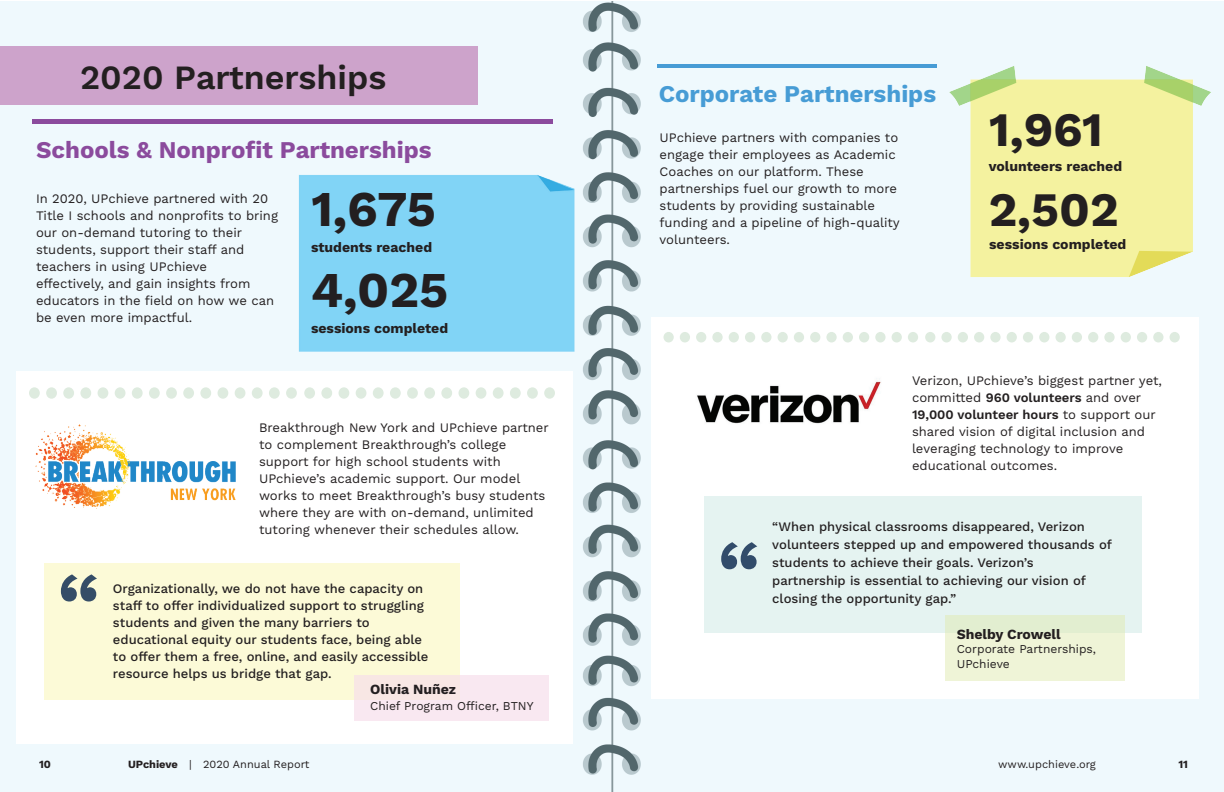
<style>
.page{position:relative;width:1224px;height:792px;background:#fff}
.page>*{position:absolute;margin:0;border:0;box-sizing:border-box;transform-origin:0 0}
.t1{font:600 88.3px "Work Sans";color:#122e53}
.t2{font:700 50px "Work Sans";letter-spacing:-.005em;color:#231f20}
.t3{font:700 48px "Work Sans";color:#231f20}
.t4{font:600 34px "Work Sans";color:#231f20}
.t5{font:700 24px "Work Sans";color:#8b4b9d}
.t6{font:700 24px "Work Sans";color:#479cd5}
.t7{font:700 14px "Work Sans";color:#231f20}
.t8{font:13px/17px "Work Sans";color:#231f20}
.t9{font:500 13px/17px "Work Sans";color:#231f20}
.t10{font:12px/14.4px "Work Sans";color:#231f20}
.t11{font:11px "Work Sans";color:#231f20}
.t12{font:700 11px "Work Sans";color:#231f20}
.s1{font-weight:600}
.s2{font-weight:700}
</style>
<div class="page">
<div style="left:0;top:1px;width:1224px;height:791px;background:#eff9fd"></div>
<div style="left:17px;top:371px;width:556px;height:372px;background:#fff"></div>
<div style="left:29px;top:387px;width:11px;height:12px;background:#deebdf;border-radius:50%"></div>
<div style="left:46px;top:387px;width:11px;height:12px;background:#deebdf;border-radius:50%"></div>
<div style="left:63px;top:387px;width:11px;height:12px;background:#deebdf;border-radius:50%"></div>
<div style="left:80px;top:387px;width:11px;height:12px;background:#deebdf;border-radius:50%"></div>
<div style="left:98px;top:387px;width:10px;height:12px;background:#deebdf;border-radius:50%"></div>
<div style="left:115px;top:387px;width:10px;height:12px;background:#deebdf;border-radius:50%"></div>
<div style="left:132px;top:387px;width:11px;height:12px;background:#deebdf;border-radius:50%"></div>
<div style="left:149px;top:387px;width:11px;height:12px;background:#deebdf;border-radius:50%"></div>
<div style="left:166px;top:387px;width:11px;height:12px;background:#deebdf;border-radius:50%"></div>
<div style="left:183px;top:387px;width:11px;height:12px;background:#deebdf;border-radius:50%"></div>
<div style="left:200px;top:387px;width:11px;height:12px;background:#deebdf;border-radius:50%"></div>
<div style="left:218px;top:387px;width:10px;height:12px;background:#deebdf;border-radius:50%"></div>
<div style="left:235px;top:387px;width:10px;height:12px;background:#deebdf;border-radius:50%"></div>
<div style="left:252px;top:387px;width:11px;height:12px;background:#deebdf;border-radius:50%"></div>
<div style="left:269px;top:387px;width:11px;height:12px;background:#deebdf;border-radius:50%"></div>
<div style="left:286px;top:387px;width:11px;height:12px;background:#deebdf;border-radius:50%"></div>
<div style="left:304px;top:387px;width:11px;height:12px;background:#deebdf;border-radius:50%"></div>
<div style="left:321px;top:387px;width:11px;height:12px;background:#deebdf;border-radius:50%"></div>
<div style="left:339px;top:387px;width:10px;height:12px;background:#deebdf;border-radius:50%"></div>
<div style="left:356px;top:387px;width:10px;height:12px;background:#deebdf;border-radius:50%"></div>
<div style="left:373px;top:387px;width:11px;height:12px;background:#deebdf;border-radius:50%"></div>
<div style="left:390px;top:387px;width:11px;height:12px;background:#deebdf;border-radius:50%"></div>
<div style="left:407px;top:387px;width:11px;height:12px;background:#deebdf;border-radius:50%"></div>
<div style="left:424px;top:387px;width:11px;height:12px;background:#deebdf;border-radius:50%"></div>
<div style="left:441px;top:387px;width:11px;height:12px;background:#deebdf;border-radius:50%"></div>
<div style="left:459px;top:387px;width:10px;height:12px;background:#deebdf;border-radius:50%"></div>
<div style="left:476px;top:387px;width:10px;height:12px;background:#deebdf;border-radius:50%"></div>
<div style="left:493px;top:387px;width:11px;height:12px;background:#deebdf;border-radius:50%"></div>
<div style="left:510px;top:387px;width:11px;height:12px;background:#deebdf;border-radius:50%"></div>
<div style="left:527px;top:387px;width:11px;height:12px;background:#deebdf;border-radius:50%"></div>
<div style="left:544px;top:387px;width:11px;height:12px;background:#deebdf;border-radius:50%"></div>
<div style="left:652px;top:317px;width:547px;height:381px;background:#fff"></div>
<div style="left:664px;top:332px;width:10px;height:10px;background:#deebdf;border-radius:50%"></div>
<div style="left:680px;top:332px;width:10px;height:10px;background:#deebdf;border-radius:50%"></div>
<div style="left:696px;top:332px;width:10px;height:10px;background:#deebdf;border-radius:50%"></div>
<div style="left:712px;top:332px;width:11px;height:10px;background:#deebdf;border-radius:50%"></div>
<div style="left:729px;top:332px;width:10px;height:10px;background:#deebdf;border-radius:50%"></div>
<div style="left:745px;top:332px;width:10px;height:10px;background:#deebdf;border-radius:50%"></div>
<div style="left:761px;top:332px;width:11px;height:10px;background:#deebdf;border-radius:50%"></div>
<div style="left:778px;top:332px;width:10px;height:10px;background:#deebdf;border-radius:50%"></div>
<div style="left:794px;top:332px;width:10px;height:10px;background:#deebdf;border-radius:50%"></div>
<div style="left:810px;top:332px;width:10px;height:10px;background:#deebdf;border-radius:50%"></div>
<div style="left:826px;top:332px;width:11px;height:10px;background:#deebdf;border-radius:50%"></div>
<div style="left:843px;top:332px;width:10px;height:10px;background:#deebdf;border-radius:50%"></div>
<div style="left:859px;top:332px;width:10px;height:10px;background:#deebdf;border-radius:50%"></div>
<div style="left:875px;top:332px;width:11px;height:10px;background:#deebdf;border-radius:50%"></div>
<div style="left:892px;top:332px;width:10px;height:10px;background:#deebdf;border-radius:50%"></div>
<div style="left:908px;top:332px;width:10px;height:10px;background:#deebdf;border-radius:50%"></div>
<div style="left:925px;top:332px;width:10px;height:10px;background:#deebdf;border-radius:50%"></div>
<div style="left:941px;top:332px;width:11px;height:10px;background:#deebdf;border-radius:50%"></div>
<div style="left:958px;top:332px;width:10px;height:10px;background:#deebdf;border-radius:50%"></div>
<div style="left:974px;top:332px;width:10px;height:10px;background:#deebdf;border-radius:50%"></div>
<div style="left:990px;top:332px;width:11px;height:10px;background:#deebdf;border-radius:50%"></div>
<div style="left:1007px;top:332px;width:10px;height:10px;background:#deebdf;border-radius:50%"></div>
<div style="left:1023px;top:332px;width:10px;height:10px;background:#deebdf;border-radius:50%"></div>
<div style="left:1039px;top:332px;width:10px;height:10px;background:#deebdf;border-radius:50%"></div>
<div style="left:1056px;top:332px;width:10px;height:10px;background:#deebdf;border-radius:50%"></div>
<div style="left:1072px;top:332px;width:10px;height:10px;background:#deebdf;border-radius:50%"></div>
<div style="left:1088px;top:332px;width:10px;height:10px;background:#deebdf;border-radius:50%"></div>
<div style="left:1104px;top:332px;width:11px;height:10px;background:#deebdf;border-radius:50%"></div>
<div style="left:1121px;top:332px;width:10px;height:10px;background:#deebdf;border-radius:50%"></div>
<div style="left:1137px;top:332px;width:10px;height:10px;background:#deebdf;border-radius:50%"></div>
<div style="left:1153px;top:332px;width:11px;height:10px;background:#deebdf;border-radius:50%"></div>
<div style="left:1170px;top:332px;width:10px;height:10px;background:#deebdf;border-radius:50%"></div>
<div style="left:704px;top:496px;width:438px;height:137px;background:#e5f3f1"></div>
<div style="left:44px;top:563px;width:416px;height:137px;background:#fcfad7"></div>
<img style="left:277px;top:148px;width:317px;height:233px">
<img style="left:949px;top:59px;width:275px;height:238px">
<img style="left:697px;top:380px;width:184px;height:44px">
<img style="left:35px;top:424px;width:201px;height:85px">
<div style="left:354px;top:676px;width:195px;height:45px;background:linear-gradient(to right,#f8e7e8,#f9e8f2)"></div>
<div style="left:945px;top:615px;width:179px;height:66px;background:linear-gradient(to right,#ecf3d5,#ecf2d5)"></div>
<div style="left:0;top:46px;width:478px;height:59px;background:#cda3cb"></div>
<hr style="left:32px;top:119px;width:521px;height:4px;background:#8b4b9d">
<hr style="left:658px;top:65px;width:279px;height:3px;background:#479cd5">
<h3 class="t4" style="left:80px;top:58px;width:308px">2020 Partnerships</h3>
<h3 class="t5" style="left:36px;top:136px;width:397px">Schools &amp; Nonprofit Partnerships</h3>
<p class="t8" style="left:36px;top:191px;width:244px">In 2020, UPchieve partnered with 20<br>Title I schools and nonprofits to bring our on-demand tutoring to their students, support their staff and teachers in using UPchieve effectively, and gain insights from educators in the field on how we can be even more impactful.</p>
<h2 class="t2" style="left:311px;top:180px;width:127px">1,675</h2>
<p class="t7" style="left:311px;top:239px;width:123px">students reached</p>
<h2 class="t2" style="left:311px;top:261px;width:139px">4,025</h2>
<p class="t7" style="left:311px;top:320px;width:139px">sessions completed</p>
<h1 class="t1" style="left:57px;top:554px;width:45px">“</h1>
<p class="t8" style="left:259px;top:420px;width:291px">Breakthrough New York and UPchieve partner to complement Breakthrough’s college support for high school students with UPchieve’s academic support. Our model works to meet Breakthrough’s busy students where they are with on-demand, unlimited tutoring whenever their schedules allow.</p>
<p class="t9" style="left:113px;top:581px;width:317px">Organizationally, we do not have the capacity on staff to offer individualized support to struggling students and given the many barriers to educational equity our students face, being able to offer them a free, online, and easily accessible resource helps us bridge that gap.</p>
<p class="t7" style="left:370px;top:681px;width:87px">Olivia Nuñez</p>
<p class="t10" style="left:370px;top:700px;width:165px">Chief Program Officer, BTNY</p>
<h3 class="t6" style="left:659px;top:80px;width:279px">Corporate Partnerships</h3>
<p class="t8" style="left:660px;top:130px;width:242px">UPchieve partners with companies to engage their employees as Academic<br>Coaches on our platform. These partnerships fuel our growth to more students by providing sustainable funding and a pipeline of high-quality volunteers.</p>
<h3 class="t3" style="left:989px;top:102px;width:116px">1,961</h3>
<p class="t7" style="left:989px;top:158px;width:135px">volunteers reached</p>
<h3 class="t3" style="left:989px;top:181px;width:132px">2,502</h3>
<p class="t7" style="left:989px;top:236px;width:139px">sessions completed</p>
<p class="t8" style="left:912px;top:373px;width:252px">Verizon, UPchieve’s biggest partner yet, committed <span class="s1">960 volunteers</span> and over <span class="s1">19,000 volunteer hours</span> to support our shared vision of digital inclusion and leveraging technology to improve educational outcomes.</p>
<h1 class="t1" style="left:717px;top:522px;width:45px">“</h1>
<p class="t9" style="left:772px;top:518px;width:341px;line-height:18px">“When physical classrooms disappeared, Verizon volunteers stepped up and empowered thousands of students to achieve their goals. Verizon’s<br>partnership is essential to achieving our vision of closing the opportunity gap.”</p>
<p class="t7" style="left:957px;top:626px;width:106px">Shelby Crowell</p>
<p class="t10" style="left:957px;top:642px;width:141px">Corporate Partnerships,<br>UPchieve</p>
<p class="t12" style="left:39px;top:758px;width:13px">10</p>
<p class="t11" style="left:128px;top:758px;width:183px"><span class="s2">UPchieve</span> | 2020 Annual Report</p>
<p class="t11" style="left:998px;top:758px;width:99px">www.upchieve.org</p>
<p class="t12" style="left:1178px;top:758px;width:11px">11</p>
</div>
